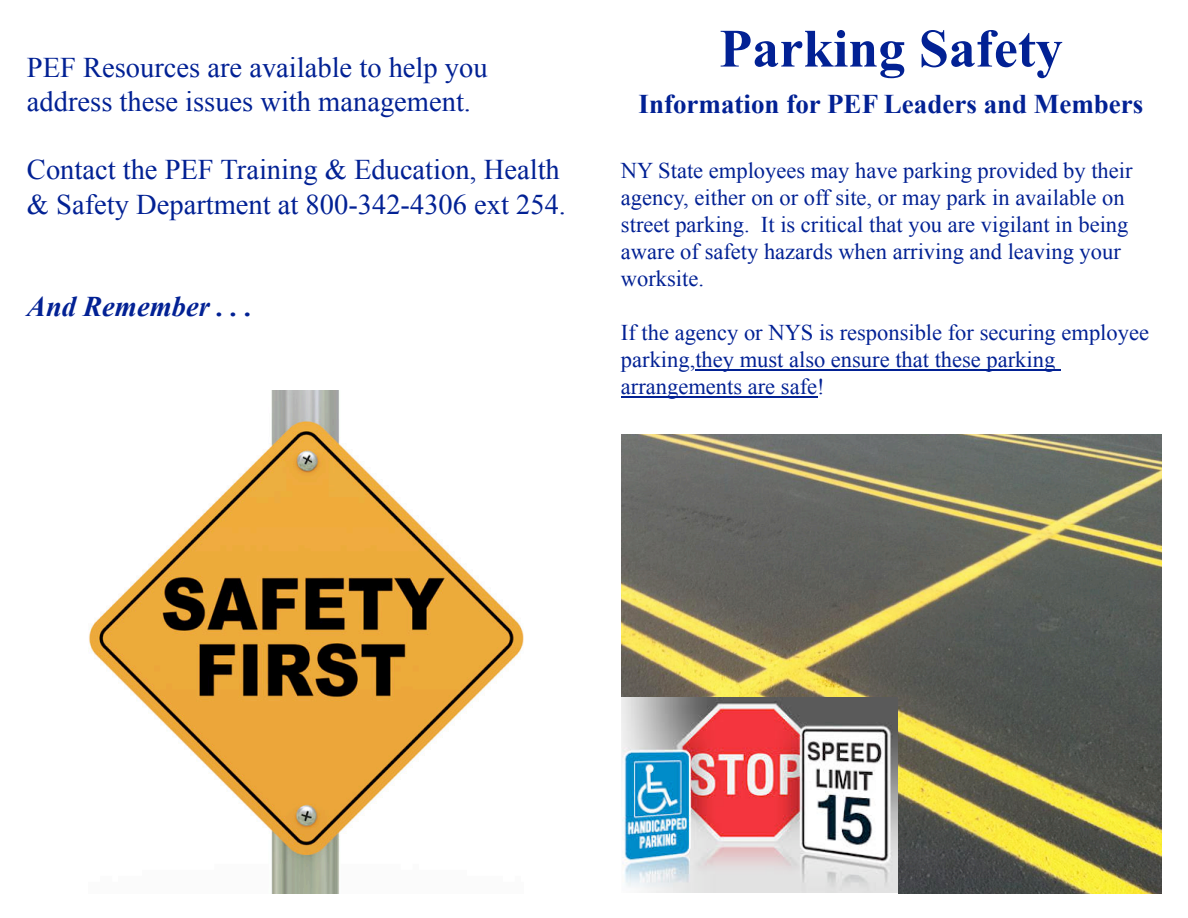
<style>
.page{position:relative;width:1188px;height:918px;background:#fff}
.page>*{position:absolute;margin:0;border:0;box-sizing:border-box;transform-origin:0 0}
.t1{font:700 54px "Times New Roman";color:#022194}
.t2{font:28.5px/34.2px "Times New Roman";color:#022194}
.t3{font:italic 700 28.5px "Times New Roman";color:#022194}
.t4{font:700 27px "Times New Roman";color:#022194}
.t5{font:22.5px/27px "Times New Roman";color:#022194}
</style>
<div class="page">
<hr style="left:695px;top:369px;width:366px;height:1px;background:#022194">
<hr style="left:621px;top:396px;width:196px;height:1px;background:#022194">
<img style="left:621px;top:435px;width:540px;height:459px">
<img style="left:621px;top:697px;width:277px;height:196px">
<img style="left:89px;top:391px;width:435px;height:503px">
<p class="t2" style="left:27px;top:50px;width:462px">PEF Resources are available to help you address these issues with management.</p>
<p class="t2" style="left:27px;top:153px;width:541px">Contact the PEF Training &amp; Education, Health &amp; Safety Department at 800-342-4306 ext 254.</p>
<p class="t3" style="left:27px;top:290px;width:227px">And Remember . . .</p>
<h1 class="t1" style="left:719px;top:18px;width:345px">Parking Safety</h1>
<p class="t4" style="left:639px;top:89px;width:506px">Information for PEF Leaders and Members</p>
<p class="t5" style="left:621px;top:157px;width:513px">NY State employees may have parking provided by their agency, either on or off site, or may park in available on street parking. It is critical that you are vigilant in being aware of safety hazards when arriving and leaving your worksite.</p>
<p class="t5" style="left:621px;top:319px;width:530px">If the agency or NYS is responsible for securing employee parking,they must also ensure that these parking arrangements are safe!</p>
</div>
